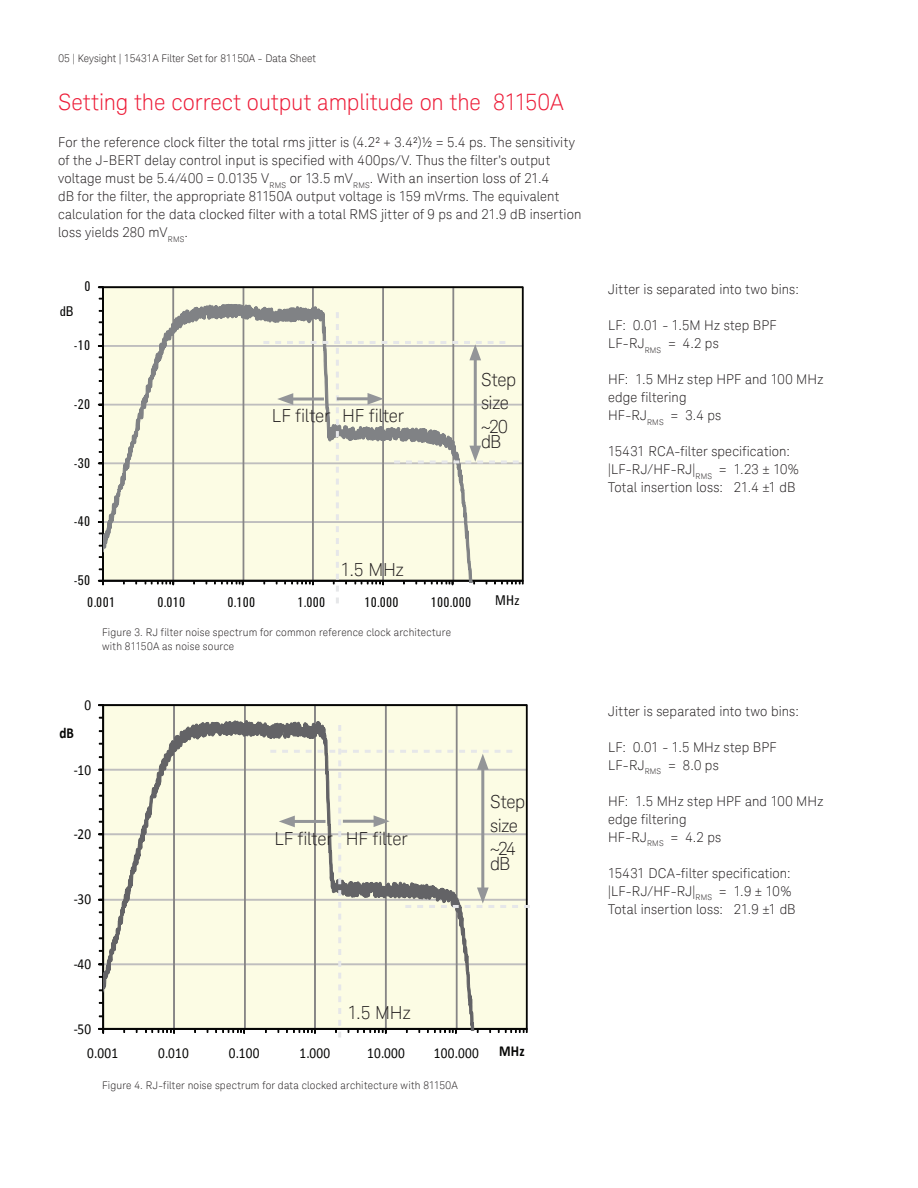
<style>
.page{position:relative;width:918px;height:1188px;background:#fff}
.page>*{position:absolute;margin:0;border:0;box-sizing:border-box;transform-origin:0 0}
.K_Heading_1{font:300 22.5px "Keysight Sans";letter-spacing:-.005em;color:#ed1a36}
.K_Heading_3{font:300 18px/15px "Keysight Sans";letter-spacing:-.01em;color:#231f20}
.t1{font:15.3px "Calibri";letter-spacing:.02em;color:#050504;scale:.87 1}
.t2{font:700 15.3px "Calibri";color:#050504;scale:.87 1}
.t3{font:13.8px "Agilent Condensed CFF";letter-spacing:.02em;color:#050504;scale:.95 1}
.K_Body_Text{font:300 13.5px/18px "Keysight Sans";letter-spacing:.01em;color:#231f20}
.K_Captions{font:300 10.5px/13.5px "Keysight Sans";letter-spacing:.015em;color:#231f20}
</style>
<div class="page">
<div style="left:102px;top:287px;width:2px;height:294px;border:1px solid #050504"></div>
<svg style="left:214px;top:582px;width:29px;height:3px"></svg>
<svg style="left:145px;top:582px;width:29px;height:3px"></svg>
<svg style="left:98px;top:580px;width:6px;height:5px"></svg>
<svg style="left:103px;top:287px;width:421px;height:295px;background:#ececd7"></svg>
<svg style="left:263px;top:312px;width:261px;height:291px;background:#eff0dc"></svg>
<div style="left:102px;top:705px;width:2px;height:324px;border:1px solid #050504"></div>
<svg style="left:215px;top:1031px;width:30px;height:3px"></svg>
<svg style="left:145px;top:1031px;width:30px;height:3px"></svg>
<svg style="left:98px;top:1028px;width:6px;height:6px"></svg>
<svg style="left:103px;top:705px;width:425px;height:326px;background:#eaead5"></svg>
<svg style="left:265px;top:725px;width:265px;height:313px;background:#ebebd7"></svg>
<p class="K_Captions" style="left:59px;top:51px;width:259px">05 | Keysight | 15431A Filter Set for 81150A - Data Sheet</p>
<p class="K_Heading_1" style="left:58px;top:89px;width:507px">Setting the correct output amplitude on the 81150A</p>
<p class="K_Body_Text" style="left:58px;top:133px;width:525px">For the reference clock filter the total rms jitter is (4.2² + 3.4²)½ = 5.4 ps. The sensitivity of the J-BERT delay control input is specified with 400ps/V. Thus the filter’s output voltage must be 5.4/400 = 0.0135 V<sub>RMS</sub> or 13.5 mV<sub>RMS</sub>. With an insertion loss of 21.4<br>dB for the filter, the appropriate 81150A output voltage is 159 mVrms. The equivalent calculation for the data clocked filter with a total RMS jitter of 9 ps and 21.9 dB insertion loss yields 280 mV<sub>RMS</sub>.</p>
<p class="t3" style="left:60px;top:301px;width:16px">dB</p>
<p class="t3" style="left:84px;top:276px;width:8px">0</p>
<p class="t3" style="left:74px;top:335px;width:19px">-10</p>
<p class="t3" style="left:74px;top:394px;width:19px">-20</p>
<p class="t3" style="left:74px;top:452px;width:19px">-30</p>
<p class="K_Heading_3" style="left:272px;top:408px;width:60px">LF filter</p>
<p class="K_Heading_3" style="left:342px;top:408px;width:63px">HF filter</p>
<p class="K_Heading_3" style="left:481px;top:372px;width:37px">Step</p>
<p class="K_Heading_3" style="left:481px;top:395px;width:29px">size</p>
<p class="K_Heading_3" style="left:481px;top:419px;width:28px">~20 dB</p>
<p class="t3" style="left:74px;top:511px;width:19px">-40</p>
<p class="t3" style="left:74px;top:570px;width:19px">-50</p>
<p class="K_Heading_3" style="left:341px;top:562px;width:64px">1.5 MHz</p>
<p class="t3" style="left:87px;top:592px;width:31px">0.001</p>
<p class="t3" style="left:157px;top:592px;width:31px">0.010</p>
<p class="t3" style="left:227px;top:592px;width:31px">0.100</p>
<p class="t3" style="left:298px;top:592px;width:31px">1.000</p>
<p class="t3" style="left:364px;top:592px;width:38px">10.000</p>
<p class="t3" style="left:431px;top:592px;width:44px">100.000</p>
<p class="K_Captions" style="left:102px;top:626px;width:350px">Figure 3. RJ filter noise spectrum for common reference clock architecture with 81150A as noise source</p>
<p class="t3" style="left:495px;top:590px;width:27px">MHz</p>
<p class="t2" style="left:60px;top:723px;width:18px">dB</p>
<p class="t1" style="left:84px;top:695px;width:9px">0</p>
<p class="t1" style="left:74px;top:760px;width:22px">-10</p>
<p class="t1" style="left:74px;top:825px;width:22px">-20</p>
<p class="t1" style="left:74px;top:890px;width:22px">-30</p>
<p class="K_Heading_3" style="left:274px;top:831px;width:60px">LF filter</p>
<p class="K_Heading_3" style="left:346px;top:831px;width:63px">HF filter</p>
<p class="K_Heading_3" style="left:490px;top:794px;width:37px">Step</p>
<p class="K_Heading_3" style="left:490px;top:818px;width:29px">size</p>
<p class="K_Heading_3" style="left:490px;top:841px;width:27px">~24 dB</p>
<p class="t1" style="left:74px;top:954px;width:22px">-40</p>
<p class="t1" style="left:74px;top:1019px;width:22px">-50</p>
<p class="K_Heading_3" style="left:348px;top:1006px;width:64px">1.5 MHz</p>
<p class="t1" style="left:87px;top:1043px;width:37px">0.001</p>
<p class="t1" style="left:158px;top:1043px;width:37px">0.010</p>
<p class="t1" style="left:229px;top:1043px;width:37px">0.100</p>
<p class="t1" style="left:299px;top:1043px;width:37px">1.000</p>
<p class="t1" style="left:367px;top:1043px;width:45px">10.000</p>
<p class="t1" style="left:434px;top:1043px;width:53px">100.000</p>
<p class="K_Captions" style="left:102px;top:1079px;width:357px">Figure 4. RJ-filter noise spectrum for data clocked architecture with 81150A</p>
<p class="t2" style="left:499px;top:1041px;width:31px">MHz</p>
<p class="K_Body_Text" style="left:608px;top:281px;width:192px">Jitter is separated into two bins:</p>
<p class="K_Body_Text" style="left:608px;top:317px;width:170px">LF: 0.01 - 1.5M Hz step BPF</p>
<p class="K_Body_Text" style="left:608px;top:335px;width:112px">LF-RJ<sub>RMS</sub> = 4.2 ps</p>
<p class="K_Body_Text" style="left:608px;top:371px;width:217px">HF: 1.5 MHz step HPF and 100 MHz edge filtering</p>
<p class="K_Body_Text" style="left:608px;top:407px;width:114px">HF-RJ<sub>RMS</sub> = 3.4 ps</p>
<p class="K_Body_Text" style="left:608px;top:443px;width:183px">15431 RCA-filter specification:</p>
<p class="K_Body_Text" style="left:608px;top:461px;width:192px">|LF-RJ/HF-RJ|<sub>RMS</sub> = 1.23 ± 10%</p>
<p class="K_Body_Text" style="left:608px;top:479px;width:189px">Total insertion loss: 21.4 ±1 dB</p>
<p class="K_Body_Text" style="left:608px;top:702px;width:192px">Jitter is separated into two bins:</p>
<p class="K_Body_Text" style="left:608px;top:738px;width:170px">LF: 0.01 - 1.5 MHz step BPF</p>
<p class="K_Body_Text" style="left:608px;top:756px;width:112px">LF-RJ<sub>RMS</sub> = 8.0 ps</p>
<p class="K_Body_Text" style="left:608px;top:792px;width:217px">HF: 1.5 MHz step HPF and 100 MHz edge filtering</p>
<p class="K_Body_Text" style="left:608px;top:828px;width:114px">HF-RJ<sub>RMS</sub> = 4.2 ps</p>
<p class="K_Body_Text" style="left:608px;top:864px;width:184px">15431 DCA-filter specification:</p>
<p class="K_Body_Text" style="left:608px;top:882px;width:185px">|LF-RJ/HF-RJ|<sub>RMS</sub> = 1.9 ± 10%</p>
<p class="K_Body_Text" style="left:608px;top:900px;width:189px">Total insertion loss: 21.9 ±1 dB</p>
</div>
